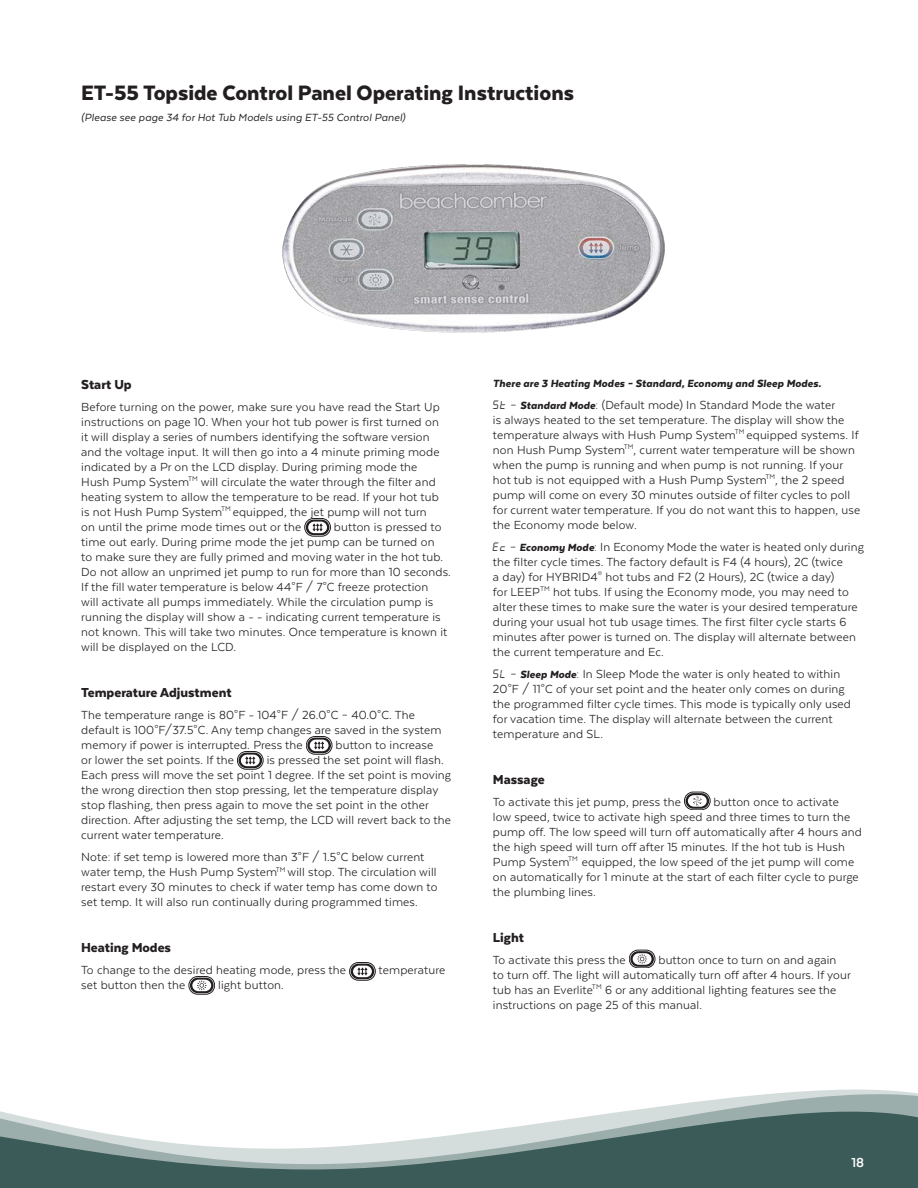
<style>
.page{position:relative;width:918px;height:1188px;background:#fff}
.page>*{position:absolute;margin:0;border:0;box-sizing:border-box;transform-origin:0 0}
.Body_Texta{font:900 24px "Texta";color:#231f20}
.Body_Texta-2{font:900 15px "Texta";color:#231f20}
.t1{font:700 15px "Texta";color:#fff}
.Body_Texta-3{font:13.5px/15px "Texta";letter-spacing:.01em;color:#231f20}
.Body_Texta-4{font:italic 12px "Texta";letter-spacing:.01em;color:#231f20}
.Body_Texta-5{font:italic 900 12px "Texta";letter-spacing:.01em;color:#231f20}
.s1{font-family:"alarmclock";font-size:12px}
.s2{font-weight:900;font-style:italic;font-size:12px}
</style>
<div class="page">
<svg style="left:0;top:1089px;width:918px;height:99px"></svg>
<img style="left:283px;top:164px;width:381px;height:169px">
<svg style="left:305px;top:518px;width:26px;height:18px"></svg>
<svg style="left:306px;top:736px;width:26px;height:18px"></svg>
<svg style="left:237px;top:751px;width:26px;height:18px"></svg>
<svg style="left:349px;top:962px;width:26px;height:18px"></svg>
<svg style="left:189px;top:976px;width:26px;height:18px"></svg>
<svg style="left:684px;top:792px;width:26px;height:18px"></svg>
<svg style="left:629px;top:950px;width:26px;height:18px"></svg>
<p class="Body_Texta" style="left:81px;top:80px;width:495px">ET-55 Topside Control Panel Operating Instructions</p>
<p class="Body_Texta-4" style="left:81px;top:111px;width:326px">(Please see page 34 for Hot Tub Models using ET-55 Control Panel)</p>
<p class="Body_Texta-2" style="left:81px;top:377px;width:52px">Start Up</p>
<p class="Body_Texta-3" style="left:81px;top:399px;width:360px">Before turning on the power, make sure you have read the Start Up instructions on page 10. When your hot tub power is first turned on it will display a series of numbers identifying the software version and the voltage input. It will then go into a 4 minute priming mode indicated by a Pr on the LCD display. During priming mode the Hush Pump System<sup>TM</sup> will circulate the water through the filter and heating system to allow the temperature to be read. If your hot tub is not Hush Pump System<sup>TM</sup> equipped, the jet pump will not turn on until the prime mode times out or the</p>
<p class="Body_Texta-3" style="left:81px;top:519px;width:371px;text-indent:253px">button is pressed to time out early. During prime mode the jet pump can be turned on<br>to make sure they are fully primed and moving water in the hot tub.<br>Do not allow an unprimed jet pump to run for more than 10 seconds.<br>If the fill water temperature is below 44°F / 7°C freeze protection<br>will activate all pumps immediately. While the circulation pump is running the display will show a - - indicating current temperature is not known. This will take two minutes. Once temperature is known it will be displayed on the LCD.</p>
<p class="Body_Texta-2" style="left:81px;top:685px;width:152px">Temperature Adjustment</p>
<p class="Body_Texta-3" style="left:81px;top:707px;width:362px">The temperature range is 80°F - 104°F / 26.0°C – 40.0°C. The default is 100°F/37.5°C. Any temp changes are saved in the system memory if power is interrupted. Press the</p>
<p class="Body_Texta-3" style="left:336px;top:737px;width:99px">button to increase</p>
<p class="Body_Texta-3" style="left:81px;top:752px;width:371px;text-indent:185px">is pressed the set point will flash.<br>Each press will move the set point 1 degree. If the set point is moving the wrong direction then stop pressing, let the temperature display stop flashing, then press again to move the set point in the other direction. After adjusting the set temp, the LCD will revert back to the current water temperature.</p>
<p class="Body_Texta-3" style="left:81px;top:849px;width:358px">Note: if set temp is lowered more than 3°F / 1.5°C below current water temp, the Hush Pump System<sup>TM</sup> will stop. The circulation will restart every 30 minutes to check if water temp has come down to set temp. It will also run continually during programmed times.</p>
<p class="Body_Texta-2" style="left:81px;top:940px;width:91px">Heating Modes</p>
<p class="Body_Texta-3" style="left:81px;top:962px;width:266px">To change to the desired heating mode, press the</p>
<p class="Body_Texta-3" style="left:379px;top:962px;width:68px">temperature</p>
<p class="Body_Texta-3" style="left:81px;top:977px;width:106px">set button then the</p>
<p class="Body_Texta-3" style="left:218px;top:977px;width:67px">light button.</p>
<p class="Body_Texta-3" style="left:81px;top:752px;width:154px">or lower the set points. If the</p>
<p class="Body_Texta-5" style="left:493px;top:377px;width:330px">There are 3 Heating Modes – Standard, Economy and Sleep Modes.</p>
<p class="Body_Texta-3" style="left:493px;top:397px;width:369px"><span class="s1">St</span> – <span class="s2">Standard Mode</span>: (Default mode) In Standard Mode the water<br>is always heated to the set temperature. The display will show the temperature always with Hush Pump System<sup>TM</sup> equipped systems. If non Hush Pump System<sup>TM</sup>, current water temperature will be shown when the pump is running and when pump is not running. If your hot tub is not equipped with a Hush Pump System<sup>TM</sup>, the 2 speed pump will come on every 30 minutes outside of filter cycles to poll for current water temperature. If you do not want this to happen, use the Economy mode below.</p>
<p class="Body_Texta-3" style="left:493px;top:539px;width:373px"><span class="s1">Ec</span> – <span class="s2">Economy Mode</span>: In Economy Mode the water is heated only during the filter cycle times. The factory default is F4 (4 hours), 2C (twice<br>a day) for HYBRID4<sup>®</sup> hot tubs and F2 (2 Hours), 2C (twice a day)<br>for LEEP<sup>TM</sup> hot tubs. If using the Economy mode, you may need to alter these times to make sure the water is your desired temperature during your usual hot tub usage times. The first filter cycle starts 6 minutes after power is turned on. The display will alternate between the current temperature and Ec.</p>
<p class="Body_Texta-3" style="left:493px;top:666px;width:360px"><span class="s1">SL</span> – <span class="s2">Sleep Mode</span>: In Sleep Mode the water is only heated to within 20°F / 11°C of your set point and the heater only comes on during the programmed filter cycle times. This mode is typically only used for vacation time. The display will alternate between the current temperature and SL.</p>
<p class="Body_Texta-2" style="left:493px;top:771px;width:53px">Massage</p>
<p class="Body_Texta-3" style="left:493px;top:794px;width:190px">To activate this jet pump, press the</p>
<p class="Body_Texta-3" style="left:493px;top:794px;width:371px;text-indent:221px">button once to activate<br>low speed, twice to activate high speed and three times to turn the pump off. The low speed will turn off automatically after 4 hours and the high speed will turn off after 15 minutes. If the hot tub is Hush Pump System<sup>TM</sup> equipped, the low speed of the jet pump will come on automatically for 1 minute at the start of each filter cycle to purge the plumbing lines.</p>
<p class="Body_Texta-2" style="left:493px;top:929px;width:33px">Light</p>
<p class="Body_Texta-3" style="left:493px;top:952px;width:134px">To activate this press the</p>
<p class="Body_Texta-3" style="left:493px;top:952px;width:359px;text-indent:166px">button once to turn on and again to turn off. The light will automatically turn off after 4 hours. If your tub has an Everlite<sup>TM</sup> 6 or any additional lighting features see the instructions on page 25 of this manual.</p>
<p class="t1" style="left:851px;top:1155px;width:14px">18</p>
</div>
